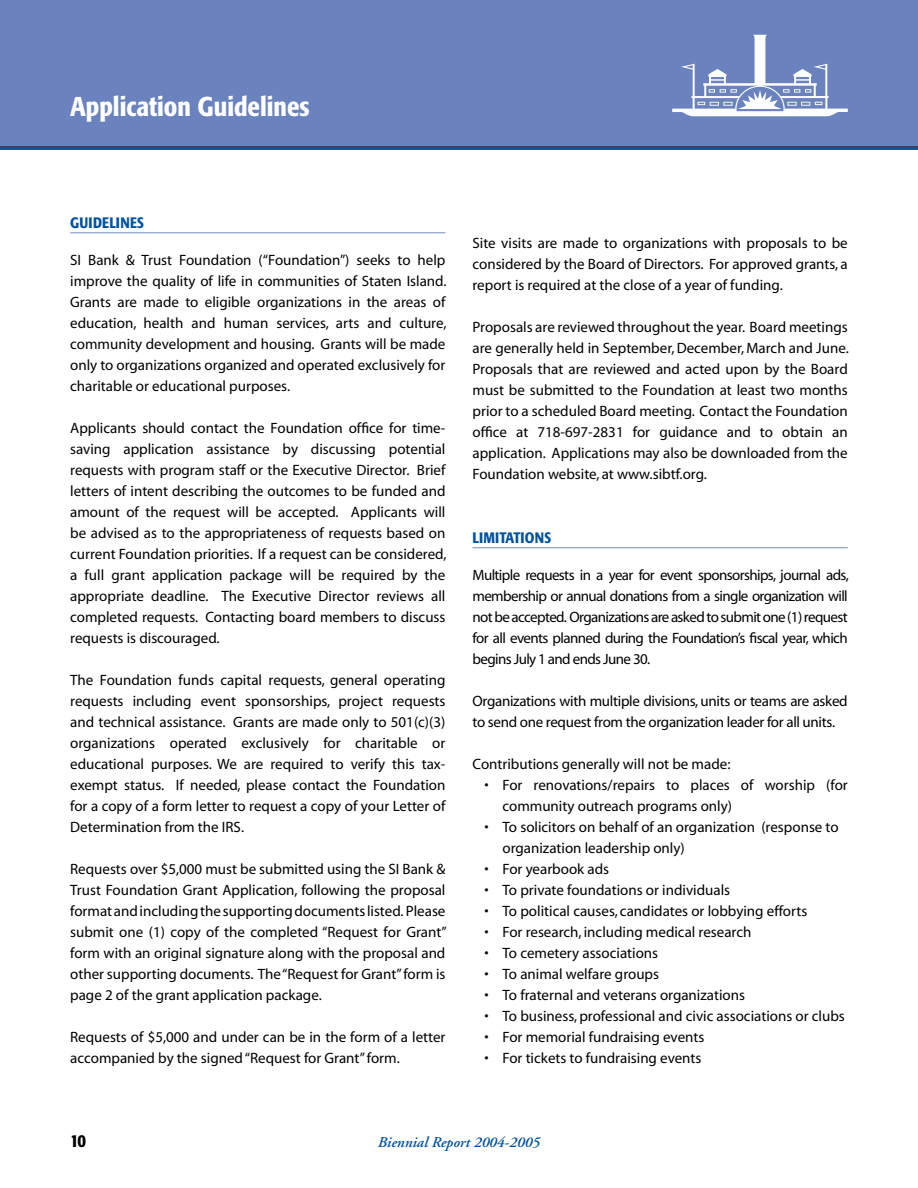
<style>
.page{position:relative;width:918px;height:1188px;background:#fff}
.page>*{position:absolute;margin:0;border:0;box-sizing:border-box;transform-origin:0 0}
.t1{font:500 condensed 27px "Formata";color:#fff}
.t2{font:500 condensed 18px "Formata";color:#000}
.t3{font:15px/21px "Myriad";color:#000;text-align:justify}
.t4{font:15px/21px "Myriad";letter-spacing:-.02em;color:#000}
.t5{font:italic 600 15px "Adobe Garamond";color:#00529f}
.t6{font:500 condensed 15px "Formata";letter-spacing:.02em;color:#00529f}
</style>
<div class="page">
<div style="left:0;top:0;width:917px;height:147px;background:#6a82bd"></div>
<hr style="left:0;top:147px;width:918px;height:3px;background:#00529f">
<svg style="left:672px;top:35px;width:176px;height:81px"></svg>
<svg style="left:917px;top:0;width:1px;height:150px"></svg>
<hr style="left:70px;top:232px;width:376px;height:1px;background:#839cbf">
<hr style="left:472px;top:547px;width:376px;height:1px;background:#839cbf">
<h1 class="t1" style="left:70px;top:90px;width:241px">Application Guidelines</h1>
<p class="t6" style="left:70px;top:213px;width:75px">Guidelines</p>
<p class="t3" style="left:70px;top:250px;width:378px">SI Bank &amp; Trust Foundation (“Foundation”) seeks to help improve the quality of life in communities of Staten Island.<br>Grants are made to eligible organizations in the areas of education, health and human services, arts and culture, community development and housing. Grants will be made only to organizations organized and operated exclusively for charitable or educational purposes.</p>
<p class="t3" style="left:70px;top:418px;width:378px">Applicants should contact the Foundation office for time&shy;saving application assistance by discussing potential requests with program staff or the Executive Director. Brief letters of intent describing the outcomes to be funded and amount of the request will be accepted. Applicants will be advised as to the appropriateness of requests based on current Foundation priorities. If a request can be considered, a full grant application package will be required by the appropriate deadline. The Executive Director reviews all completed requests. Contacting board members to discuss requests is discouraged.</p>
<p class="t3" style="left:70px;top:670px;width:377px">The Foundation funds capital requests, general operating requests including event sponsorships, project requests and technical assistance. Grants are made only to 501(c)(3) organizations operated exclusively for charitable or educational purposes. We are required to verify this tax&shy;exempt status. If needed, please contact the Foundation for a copy of a form letter to request a copy of your Letter of Determination from the IRS.</p>
<p class="t3" style="left:70px;top:859px;width:378px">Requests over $5,000 must be submitted using the SI Bank &amp; Trust Foundation Grant Application, following the proposal format and including the supporting documents listed. Please submit one (1) copy of the completed “Request for Grant” form with an original signature along with the proposal and other supporting documents. The “Request for Grant” form is page 2 of the grant application package.</p>
<p class="t3" style="left:70px;top:1027px;width:377px">Requests of $5,000 and under can be in the form of a letter accompanied by the signed “Request for Grant” form.</p>
<p class="t3" style="left:472px;top:233px;width:377px">Site visits are made to organizations with proposals to be considered by the Board of Directors. For approved grants, a report is required at the close of a year of funding.</p>
<p class="t3" style="left:472px;top:317px;width:378px">Proposals are reviewed throughout the year. Board meetings are generally held in September, December, March and June.<br>Proposals that are reviewed and acted upon by the Board must be submitted to the Foundation at least two months prior to a scheduled Board meeting. Contact the Foundation office at 718-697-2831 for guidance and to obtain an application. Applications may also be downloaded from the Foundation website, at www.sibtf.org.</p>
<p class="t6" style="left:472px;top:528px;width:30px">LIMITATI</p>
<p class="t6" style="left:525px;top:528px;width:27px">ONS</p>
<p class="t3" style="left:472px;top:565px;width:378px">Multiple requests in a year for event sponsorships, journal ads, membership or annual donations from a single organization will not be accepted. Organizations are asked to submit one (1) request for all events planned during the Foundation’s fiscal year, which begins July 1 and ends June 30.</p>
<p class="t4" style="left:472px;top:691px;width:377px">Organizations with multiple divisions, units or teams are asked to send one request from the organization leader for all units.</p>
<p class="t3" style="left:472px;top:754px;width:259px">Contributions generally will not be made:</p>
<p class="t3" style="left:503px;top:775px;width:347px;text-indent:-18px">• For renovations/repairs to places of worship (for community outreach programs only)</p>
<p class="t3" style="left:503px;top:817px;width:338px;text-indent:-18px">• To solicitors on behalf of an organization (response to organization leadership only)</p>
<p class="t3" style="left:484px;top:859px;width:126px">• For yearbook ads</p>
<p class="t3" style="left:484px;top:880px;width:247px">• To private foundations or individuals</p>
<p class="t3" style="left:484px;top:901px;width:324px">• To political causes, candidates or lobbying efforts</p>
<p class="t3" style="left:484px;top:922px;width:269px">• For research, including medical research</p>
<p class="t3" style="left:484px;top:943px;width:175px">• To cemetery associations</p>
<p class="t3" style="left:484px;top:964px;width:176px">• To animal welfare groups</p>
<p class="t3" style="left:484px;top:985px;width:262px">• To fraternal and veterans organizations</p>
<p class="t3" style="left:484px;top:1006px;width:362px">• To business, professional and civic associations or clubs</p>
<p class="t3" style="left:484px;top:1027px;width:221px">• For memorial fundraising events</p>
<p class="t3" style="left:484px;top:1048px;width:218px">• For tickets to fundraising events</p>
<p class="t2" style="left:70px;top:1129px;width:17px">10</p>
<p class="t5" style="left:378px;top:1134px;width:164px">Biennial Report 2004-2005</p>
</div>
